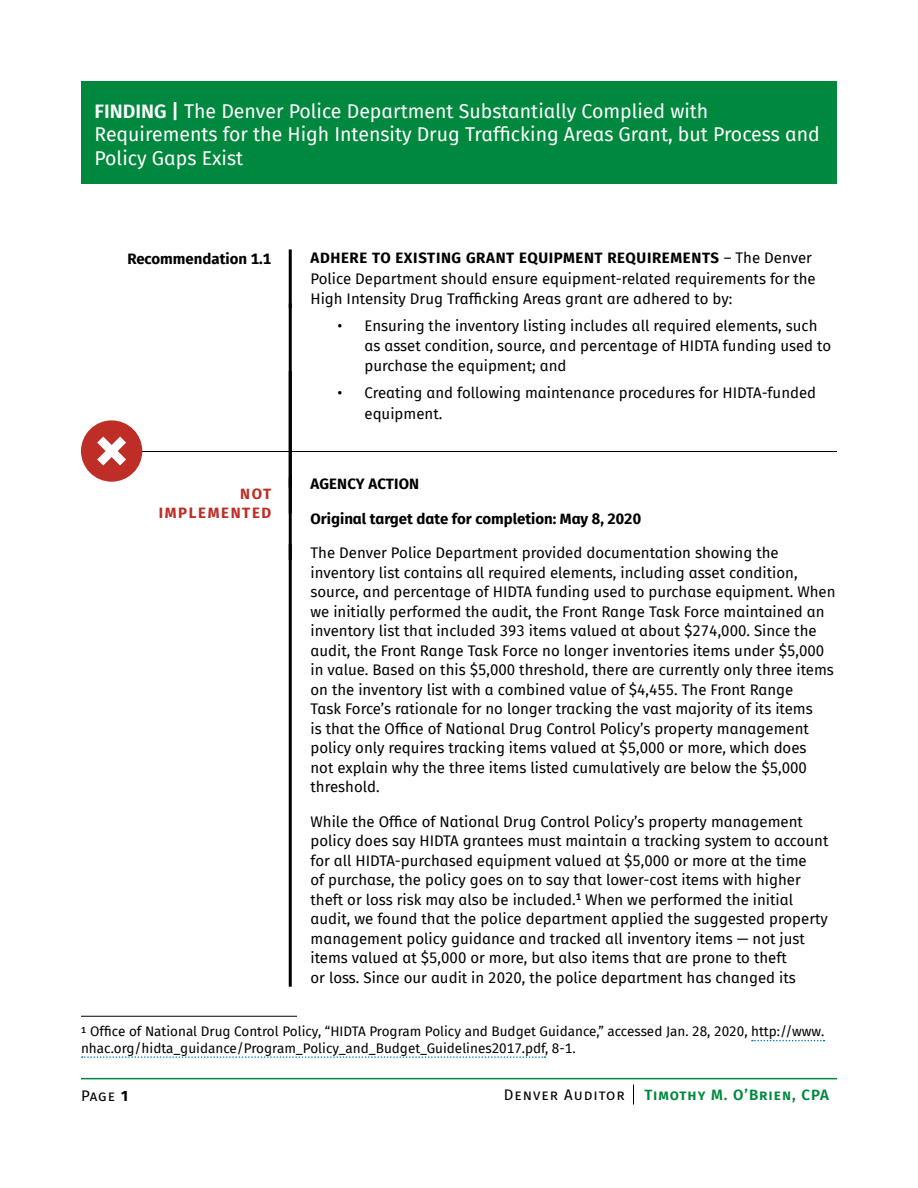
<style>
.page{position:relative;width:918px;height:1188px;background:#fff}
.page>*{position:absolute;margin:0;border:0;box-sizing:border-box;transform-origin:0 0}
.Finding_Box_Header{font:19.5px/23.4px "Fira Sans";color:#fff}
.agency_action_text{font:15px/19.5px "Fira Sans";color:#000}
.REC_Text__if_bullets{font:15px/20.2px "Fira Sans";color:#000}
.REC_bullets__initial{font:15px/20.2px "Fira Sans";color:#000}
.t1{font:700 15px "Fira Sans";color:#000}
.REC_bullets__last_on{font:15px/20.2px "Fira Sans";color:#000}
.t2{font:600 15px "Fira Sans";letter-spacing:.065em;color:#00893e}
.t3{font:700 15px/19.5px "Fira Sans";letter-spacing:.11em;color:#be2d26;text-align:right}
.agency_action_text-2{font:15px "Fira Sans";letter-spacing:.065em;color:#000}
.Footnote_text{font:13.5px/16.5px "Fira Sans";color:#000}
.s1{font-weight:600}
.s2{font-weight:700}
</style>
<div class="page">
<hr style="left:81px;top:1078px;width:756px;height:1px;background:#00893e">
<svg style="left:633px;top:1085px;width:1px;height:20px"></svg>
<hr style="left:289px;top:249px;width:3px;height:59px;background:#000">
<div style="left:81px;top:81px;width:756px;height:102px;background:#00893e"></div>
<hr style="left:81px;top:1016px;width:216px;height:1px;background:#000">
<svg style="left:752px;top:1040px;width:73px;height:1px"></svg>
<svg style="left:82px;top:1056px;width:463px;height:2px"></svg>
<hr style="left:289px;top:303px;width:3px;height:72px;background:#000">
<hr style="left:81px;top:451px;width:756px;height:1px;background:#000">
<hr style="left:289px;top:375px;width:3px;height:138px;background:#000">
<hr style="left:289px;top:477px;width:3px;height:83px;background:#000">
<hr style="left:289px;top:544px;width:3px;height:443px;background:#000">
<div style="left:81px;top:420px;width:61px;height:62px;background:#be2d26;border-radius:50%"></div>
<svg style="left:97px;top:437px;width:29px;height:29px"></svg>
<h1 class="Finding_Box_Header" style="left:94px;top:99px;width:727px"><span class="s1">FINDING |</span> The Denver Police Department Substantially Complied with<br>Requirements for the High Intensity Drug Trafficking Areas Grant, but Process and<br>Policy Gaps Exist</h1>
<p class="t1" style="left:127px;top:246px;width:145px">Recommendation 1.1</p>
<p class="t3" style="left:159px;top:483px;width:114px">NOT<br>IMPLEMENTED</p>
<h2 class="REC_Text__if_bullets" style="left:310px;top:248px;width:507px"><span class="s2">ADHERE TO EXISTING GRANT EQUIPMENT REQUIREMENTS</span> – The Denver<br>Police Department should ensure equipment-related requirements for the<br>High Intensity Drug Trafficking Areas grant are adhered to by:</h2>
<h2 class="REC_bullets__initial" style="left:364px;top:315px;width:468px;text-indent:-27px">• Ensuring the inventory listing includes all required elements, such as asset condition, source, and percentage of HIDTA funding used to purchase the equipment; and</h2>
<h2 class="REC_bullets__last_on" style="left:364px;top:383px;width:453px;text-indent:-27px">• Creating and following maintenance procedures for HIDTA-funded equipment.</h2>
<p class="t1" style="left:311px;top:471px;width:110px">AGENCY ACTION</p>
<p class="t1" style="left:310px;top:506px;width:332px">Original target date for completion: May 8, 2020</p>
<p class="agency_action_text" style="left:310px;top:543px;width:527px">The Denver Police Department provided documentation showing the inventory list contains all required elements, including asset condition, source, and percentage of HIDTA funding used to purchase equipment. When we initially performed the audit, the Front Range Task Force maintained an inventory list that included 393 items valued at about $274,000. Since the audit, the Front Range Task Force no longer inventories items under $5,000 in value. Based on this $5,000 threshold, there are currently only three items on the inventory list with a combined value of $4,455. The Front Range<br>Task Force’s rationale for no longer tracking the vast majority of its items<br>is that the Office of National Drug Control Policy’s property management policy only requires tracking items valued at $5,000 or more, which does<br>not explain why the three items listed cumulatively are below the $5,000 threshold.</p>
<p class="agency_action_text" style="left:310px;top:811px;width:520px">While the Office of National Drug Control Policy’s property management policy does say HIDTA grantees must maintain a tracking system to account for all HIDTA-purchased equipment valued at $5,000 or more at the time<br>of purchase, the policy goes on to say that lower-cost items with higher theft or loss risk may also be included.<sup>1</sup> When we performed the initial audit, we found that the police department applied the suggested property management policy guidance and tracked all inventory items — not just items valued at $5,000 or more, but also items that are prone to theft<br>or loss. Since our audit in 2020, the police department has changed its</p>
<p class="Footnote_text" style="left:81px;top:1023px;width:745px"><sup>1</sup> Office of National Drug Control Policy, “HIDTA Program Policy and Budget Guidance,” accessed Jan. 28, 2020, http://www. nhac.org/hidta_guidance/Program_Policy_and_Budget_Guidelines2017.pdf, 8-1.</p>
<p class="agency_action_text" style="left:81px;top:1085px;width:49px">Page <span class="s2">1</span></p>
<p class="agency_action_text-2" style="left:504px;top:1083px;width:123px">Denver Auditor</p>
<p class="t2" style="left:645px;top:1082px;width:186px">Timothy M. O’Brien, CPA</p>
</div>
